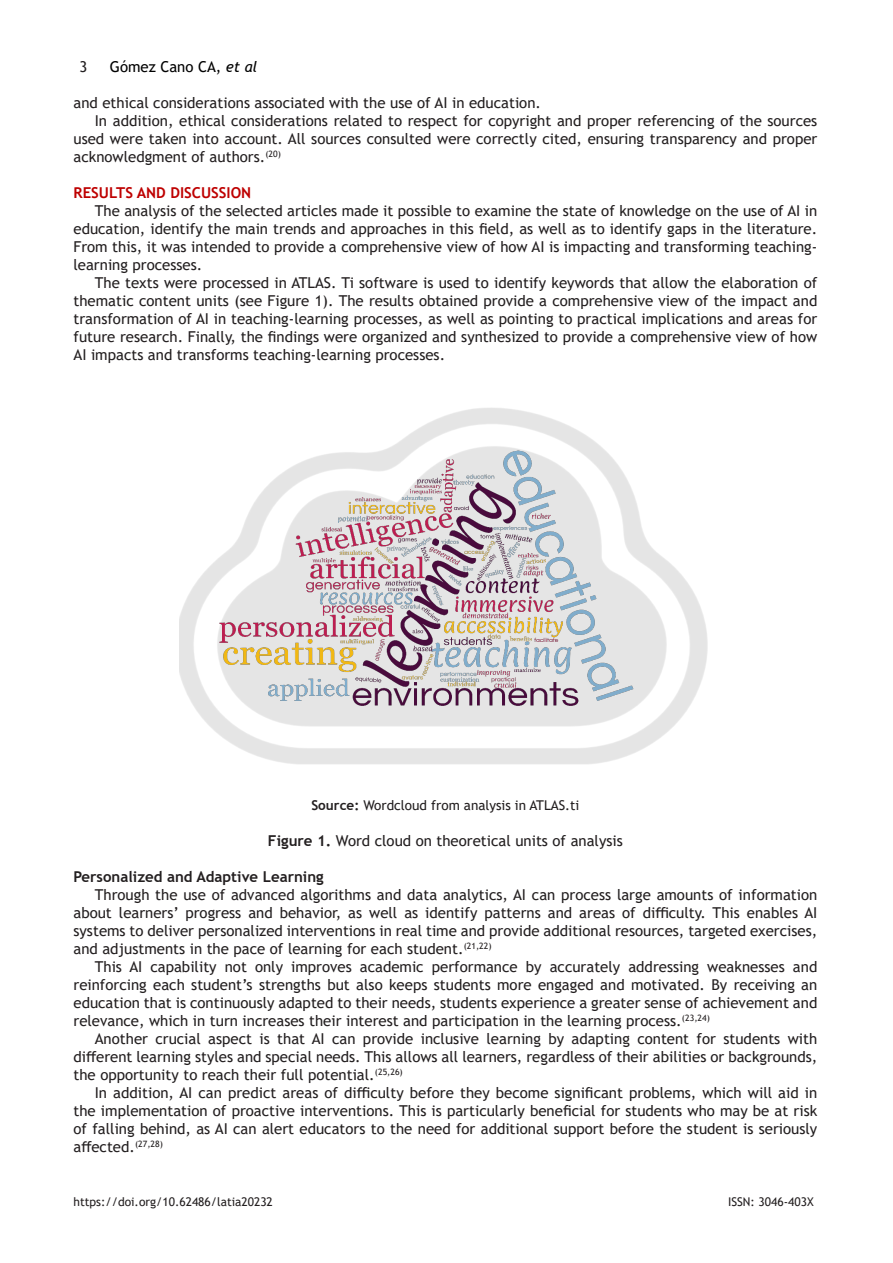
<style>
.page{position:relative;width:893px;height:1263px;background:#fff}
.page>*{position:absolute;margin:0;border:0;box-sizing:border-box;transform-origin:0 0}
.t1{font:15px/18px "Trebuchet MS";color:#231f20;text-align:justify}
.t2{font:700 15px "Trebuchet MS";color:#231f20}
.t3{font:700 15px "Trebuchet MS";color:#be0000}
.t4{font:15px "Trebuchet MS";color:#000}
.t5{font:13.5px "Trebuchet MS";color:#231f20}
.t6{font:12px "Trebuchet MS";color:#231f20}
.s1{font-style:italic}
.s2{font-weight:700}
</style>
<div class="page">
<img style="left:180px;top:408px;width:528px;height:356px">
<p class="t1" style="left:80px;top:58px;width:9px">3</p>
<p class="t4" style="left:110px;top:57px;width:149px">Gómez Cano CA, <span class="s1">et al</span></p>
<p class="t1" style="left:74px;top:94px;width:469px">and ethical considerations associated with the use of AI in education.</p>
<p class="t1" style="left:74px;top:112px;width:745px;text-indent:21px">In addition, ethical considerations related to respect for copyright and proper referencing of the sources used were taken into account. All sources consulted were correctly cited, ensuring transparency and proper acknowledgment of authors.<sup>(20)</sup></p>
<p class="t3" style="left:74px;top:183px;width:179px">RESULTS AND DISCUSSION</p>
<p class="t1" style="left:74px;top:202px;width:745px;text-indent:21px">The analysis of the selected articles made it possible to examine the state of knowledge on the use of AI in education, identify the main trends and approaches in this field, as well as to identify gaps in the literature.<br>From this, it was intended to provide a comprehensive view of how AI is impacting and transforming teaching&shy;learning processes.</p>
<p class="t1" style="left:74px;top:274px;width:745px;text-indent:21px">The texts were processed in ATLAS. Ti software is used to identify keywords that allow the elaboration of thematic content units (see Figure 1). The results obtained provide a comprehensive view of the impact and transformation of AI in teaching-learning processes, as well as pointing to practical implications and areas for future research. Finally, the findings were organized and synthesized to provide a comprehensive view of how AI impacts and transforms teaching-learning processes.</p>
<p class="t5" style="left:311px;top:797px;width:270px"><span class="s2">Source:</span> Wordcloud from analysis in ATLAS.ti</p>
<p class="t1" style="left:268px;top:832px;width:356px"><span class="s2">Figure 1.</span> Word cloud on theoretical units of analysis</p>
<p class="t2" style="left:74px;top:867px;width:252px">Personalized and Adaptive Learning</p>
<p class="t1" style="left:74px;top:886px;width:745px;text-indent:21px">Through the use of advanced algorithms and data analytics, AI can process large amounts of information about learners’ progress and behavior, as well as identify patterns and areas of difficulty. This enables AI systems to deliver personalized interventions in real time and provide additional resources, targeted exercises, and adjustments in the pace of learning for each student.<sup>(21,22)</sup></p>
<p class="t1" style="left:74px;top:958px;width:745px;text-indent:21px">This AI capability not only improves academic performance by accurately addressing weaknesses and reinforcing each student’s strengths but also keeps students more engaged and motivated. By receiving an education that is continuously adapted to their needs, students experience a greater sense of achievement and relevance, which in turn increases their interest and participation in the learning process.<sup>(23,24)</sup></p>
<p class="t1" style="left:74px;top:1030px;width:745px;text-indent:21px">Another crucial aspect is that AI can provide inclusive learning by adapting content for students with different learning styles and special needs. This allows all learners, regardless of their abilities or backgrounds, the opportunity to reach their full potential.<sup>(25,26)</sup></p>
<p class="t1" style="left:74px;top:1084px;width:745px;text-indent:21px">In addition, AI can predict areas of difficulty before they become significant problems, which will aid in the implementation of proactive interventions. This is particularly beneficial for students who may be at risk of falling behind, as AI can alert educators to the need for additional support before the student is seriously affected.<sup>(27,28)</sup></p>
<p class="t6" style="left:74px;top:1194px;width:201px">https://doi.org/10.62486/latia20232</p>
<p class="t6" style="left:728px;top:1194px;width:87px">ISSN: 3046-403X</p>
</div>
